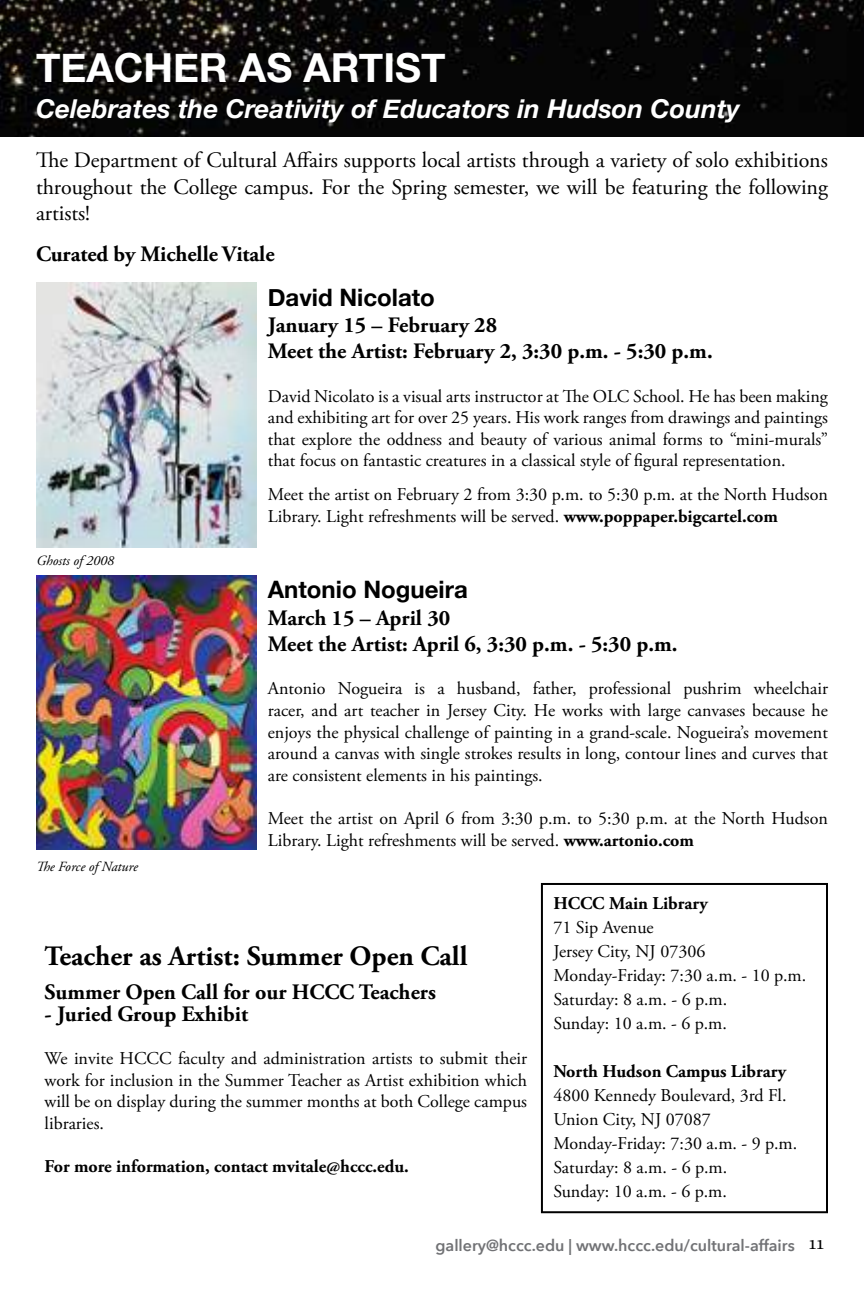
<style>
.page{position:relative;width:864px;height:1296px;background:#fff}
.page>*{position:absolute;margin:0;border:0;box-sizing:border-box;transform-origin:0 0}
.t1{font:700 40px "Helvetica Neue";color:#fff}
.t2{font:700 28px "Adobe Garamond Pro";color:#000}
.t3{font:italic 700 26px "Helvetica Neue";color:#fff}
.t4{font:700 24px "Helvetica Neue";color:#000}
.t5{font:700 22px/26.4px "Adobe Garamond Pro";color:#000}
.t6{font:22px/26.4px "Adobe Garamond Pro";letter-spacing:-.005em;color:#000;text-align:justify}
.t7{font:18px/21.6px "Adobe Garamond Pro";color:#000}
.t8{font:700 18px "Adobe Garamond Pro";color:#000}
.t9{font:600 16px "Avenir Next";color:#717275}
.t10{font:italic 14px "Adobe Garamond Pro";color:#000}
.s1{font-weight:700}
.s2{font-family:"Minion Pro";font-weight:400;font-size:20px;color:#000}
</style>
<div class="page">
<img style="left:0;top:0;width:864px;height:137px">
<img style="left:36px;top:575px;width:221px;height:274px">
<div style="left:541px;top:883px;width:287px;height:330px;border:2px solid #000"></div>
<img style="left:36px;top:282px;width:221px;height:265px">
<h1 class="t1" style="left:36px;top:36px;width:411px">TEACHER AS ARTIST</h1>
<h3 class="t3" style="left:36px;top:88px;width:706px">Celebrates the Creativity of Educators in Hudson County</h3>
<p class="t6" style="left:36px;top:148px;width:793px">The Department of Cultural Affairs supports local artists through a variety of solo exhibitions throughout the College campus. For the Spring semester, we will be featuring the following artists!</p>
<p class="t5" style="left:36px;top:241px;width:240px">Curated by Michelle Vitale</p>
<p class="t10" style="left:37px;top:552px;width:79px">Ghosts of 2008</p>
<p class="t10" style="left:36px;top:858px;width:103px">The Force of Nature</p>
<h3 class="t4" style="left:268px;top:278px;width:169px">David Nicolato</h3>
<p class="t5" style="left:268px;top:312px;width:446px">January 15 – February 28<br>Meet the Artist: February 2, 3:30 p.m. - 5:30 p.m.</p>
<p class="t7" style="left:268px;top:386px;width:562px;text-align:justify">David Nicolato is a visual arts instructor at The OLC School. He has been making and exhibiting art for over 25 years. His work ranges from drawings and paintings that explore the oddness and beauty of various animal forms to “mini-murals” that focus on fantastic creatures in a classical style of figural representation.</p>
<p class="t7" style="left:268px;top:484px;width:562px">Meet the artist on February 2 from 3:30 p.m. to 5:30 p.m. at the North Hudson<br>Library. Light refreshments will be served. <span class="s1">www.poppaper.bigcartel.com</span></p>
<h3 class="t4" style="left:268px;top:571px;width:201px">Antonio Nogueira</h3>
<p class="t5" style="left:268px;top:605px;width:411px">March 15 – April 30<br>Meet the Artist: April 6, 3:30 p.m. - 5:30 p.m.</p>
<p class="t7" style="left:268px;top:679px;width:562px;text-align:justify">Antonio Nogueira is a husband, father, professional pushrim wheelchair racer, and art teacher in Jersey City. He works with large canvases because he enjoys the physical challenge of painting in a grand-scale. Nogueira’s movement around a canvas with single strokes results in long, contour lines and curves that are consistent elements in his paintings.</p>
<p class="t7" style="left:268px;top:808px;width:562px">Meet the artist on April 6 from 3:30 p.m. to 5:30 p.m. at the North Hudson<br>Library. Light refreshments will be served. <span class="s1">www.artonio.com</span></p>
<h2 class="t2" style="left:45px;top:940px;width:424px">Teacher as Artist: Summer Open Call</h2>
<p class="t5" style="left:45px;top:979px;width:393px">Summer Open Call for our HCCC Teachers</p>
<p class="t5" style="left:45px;top:1001px;width:205px">- Juried Group Exhibit</p>
<p class="t7" style="left:45px;top:1048px;width:484px;text-align:justify">We invite HCCC faculty and administration artists to submit their work for inclusion in the Summer Teacher as Artist exhibition which will be on display during the summer months at both College campus libraries.</p>
<p class="t8" style="left:45px;top:1156px;width:366px">For more information, contact mvitale@hccc.edu.</p>
<p class="t8" style="left:553px;top:893px;width:156px">HCCC Main Library</p>
<p class="t7" style="left:553px;top:916px;width:254px;line-height:24px">71 Sip Avenue<br>Jersey City, NJ 07306<br>Monday-Friday: 7:30 a.m. - 10 p.m.<br>Saturday: 8 a.m. - 6 p.m.<br>Sunday: 10 a.m. - 6 p.m.</p>
<p class="t8" style="left:553px;top:1061px;width:234px">North Hudson Campus Library</p>
<p class="t7" style="left:553px;top:1084px;width:245px;line-height:24px">4800 Kennedy Boulevard, 3rd Fl.<br>Union City, NJ 07087<br>Monday-Friday: 7:30 a.m. - 9 p.m.<br>Saturday: 8 a.m. - 6 p.m.<br>Sunday: 10 a.m. - 6 p.m.</p>
<p class="t9" style="left:435px;top:1231px;width:391px">gallery@hccc.edu | www.hccc.edu/cultural-affairs <span class="s2">11</span></p>
</div>
